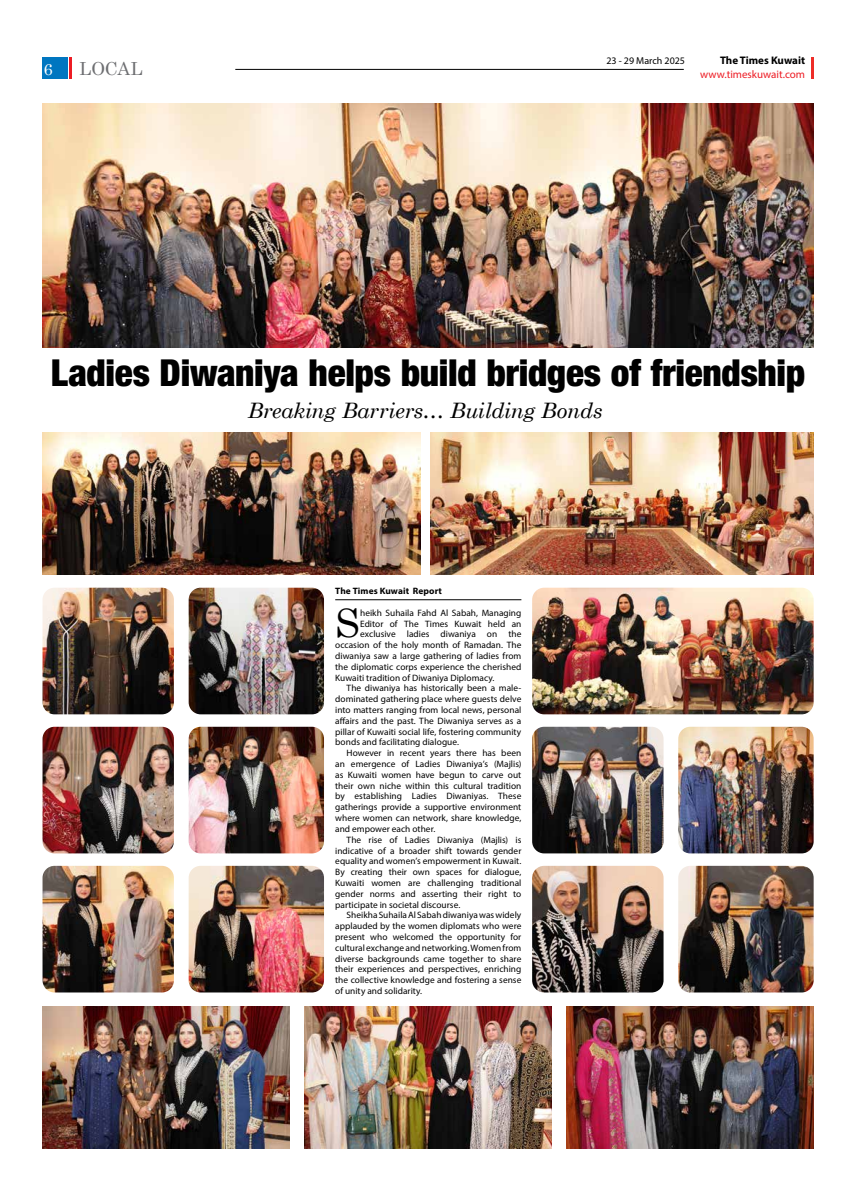
<style>
.page{position:relative;width:842px;height:1191px;background:#fff}
.page>*{position:absolute;margin:0;border:0;box-sizing:border-box;transform-origin:0 0}
.t1{font:39.2px "Century Schoolbook";color:#000}
.t2{font:900 condensed 37.2px "Helvetica Neue";letter-spacing:-.01em;color:#000}
.t3{font:italic 21.2px "Century Schoolbook";letter-spacing:-.01em;color:#000}
.t4{font:18px "Century Schoolbook";color:#6d6e71}
.t5{font:16px "Century Schoolbook";color:#fff}
.t6{font:11px "Myriad Pro";color:#ed1c24}
.t7{font:700 11px "Myriad Pro";color:#000}
.t8{font:10px "Myriad Pro";color:#000}
.t9{font:9.2px "Myriad Pro";letter-spacing:.005em;color:#000}
.t10{font:700 9.2px "Myriad Pro";letter-spacing:.01em;color:#000}
</style>
<div class="page">
<div style="left:43px;top:57px;width:25px;height:22px;background:#0076c0"></div>
<hr style="left:811px;top:57px;width:3px;height:22px;background:#ee2d28">
<hr style="left:69px;top:57px;width:3px;height:22px;background:#ed1c24">
<hr style="left:235px;top:69px;width:449px;height:1px;background:#000">
<img style="left:43px;top:103px;width:771px;height:244px">
<img style="left:431px;top:432px;width:383px;height:142px">
<img style="left:43px;top:1006px;width:246px;height:142px">
<img style="left:43px;top:432px;width:377px;height:142px">
<img style="left:305px;top:1006px;width:246px;height:142px">
<img style="left:567px;top:1006px;width:247px;height:142px">
<img style="left:189px;top:587px;width:135px;height:127px">
<img style="left:189px;top:726px;width:135px;height:127px">
<img style="left:678px;top:726px;width:136px;height:127px">
<img style="left:189px;top:866px;width:135px;height:126px">
<img style="left:678px;top:866px;width:136px;height:126px">
<img style="left:43px;top:587px;width:131px;height:127px">
<img style="left:532px;top:587px;width:282px;height:127px">
<img style="left:43px;top:726px;width:131px;height:127px">
<img style="left:532px;top:726px;width:131px;height:127px">
<img style="left:43px;top:866px;width:131px;height:126px">
<img style="left:532px;top:866px;width:131px;height:126px">
<hr style="left:335px;top:599px;width:186px;height:1px;background:#000">
<h3 class="t5" style="left:44px;top:59px;width:10px">6</h3>
<h3 class="t4" style="left:79px;top:57px;width:65px">LOCAL</h3>
<p class="t8" style="left:606px;top:55px;width:80px">23 - 29 March 2025</p>
<p class="t7" style="left:720px;top:53px;width:87px">The Times Kuwait</p>
<p class="t6" style="left:700px;top:68px;width:106px">www.timeskuwait.com</p>
<h2 class="t2" style="left:51px;top:350px;width:756px">Ladies Diwaniya helps build bridges of friendship</h2>
<h3 class="t3" style="left:248px;top:397px;width:357px">Breaking Barriers… Building Bonds</h3>
<p class="t10" style="left:335px;top:585px;width:108px">The Times Kuwait Report</p>
<h1 class="t1" style="left:335px;top:598px;width:26px">S</h1>
<p class="t9" style="left:360px;top:607px;width:163px">heikh Suhaila Fahd Al Sabah, Managing</p>
<p class="t9" style="left:360px;top:618px;width:163px">Editor of The Times Kuwait held an</p>
<p class="t9" style="left:360px;top:628px;width:163px">exclusive ladies diwaniya on the</p>
<p class="t9" style="left:335px;top:639px;width:188px">occasion of the holy month of Ramadan. The</p>
<p class="t9" style="left:335px;top:650px;width:188px">diwaniya saw a large gathering of ladies from</p>
<p class="t9" style="left:335px;top:661px;width:188px">the diplomatic corps experience the cherished</p>
<p class="t9" style="left:335px;top:672px;width:161px">Kuwaiti tradition of Diwaniya Diplomacy.</p>
<p class="t9" style="left:347px;top:682px;width:176px">The diwaniya has historically been a male-</p>
<p class="t9" style="left:335px;top:693px;width:188px">dominated gathering place where guests delve</p>
<p class="t9" style="left:335px;top:704px;width:188px">into matters ranging from local news, personal</p>
<p class="t9" style="left:335px;top:715px;width:188px">affairs and the past. The Diwaniya serves as a</p>
<p class="t9" style="left:335px;top:726px;width:188px">pillar of Kuwaiti social life, fostering community</p>
<p class="t9" style="left:335px;top:736px;width:125px">bonds and facilitating dialogue.</p>
<p class="t9" style="left:347px;top:747px;width:176px">However in recent years there has been</p>
<p class="t9" style="left:335px;top:758px;width:188px">an emergence of Ladies Diwaniya’s (Majlis)</p>
<p class="t9" style="left:335px;top:769px;width:188px">as Kuwaiti women have begun to carve out</p>
<p class="t9" style="left:335px;top:780px;width:188px">their own niche within this cultural tradition</p>
<p class="t9" style="left:335px;top:790px;width:188px">by establishing Ladies Diwaniyas. These</p>
<p class="t9" style="left:335px;top:801px;width:188px">gatherings provide a supportive environment</p>
<p class="t9" style="left:335px;top:812px;width:188px">where women can network, share knowledge,</p>
<p class="t9" style="left:335px;top:823px;width:102px">and empower each other.</p>
<p class="t9" style="left:347px;top:834px;width:176px">The rise of Ladies Diwaniya (Majlis) is</p>
<p class="t9" style="left:335px;top:844px;width:188px">indicative of a broader shift towards gender</p>
<p class="t9" style="left:335px;top:855px;width:188px">equality and women’s empowerment in Kuwait.</p>
<p class="t9" style="left:335px;top:866px;width:188px">By creating their own spaces for dialogue,</p>
<p class="t9" style="left:335px;top:877px;width:188px">Kuwaiti women are challenging traditional</p>
<p class="t9" style="left:335px;top:888px;width:188px">gender norms and asserting their right to</p>
<p class="t9" style="left:335px;top:898px;width:127px">participate in societal discourse.</p>
<p class="t9" style="left:347px;top:909px;width:176px">Sheikha Suhaila Al Sabah diwaniya was widely</p>
<p class="t9" style="left:335px;top:920px;width:188px">applauded by the women diplomats who were</p>
<p class="t9" style="left:335px;top:931px;width:188px">present who welcomed the opportunity for</p>
<p class="t9" style="left:335px;top:942px;width:188px">cultural exchange and networking. Women from</p>
<p class="t9" style="left:335px;top:952px;width:188px">diverse backgrounds came together to share</p>
<p class="t9" style="left:335px;top:963px;width:188px">their experiences and perspectives, enriching</p>
<p class="t9" style="left:335px;top:974px;width:188px">the collective knowledge and fostering a sense</p>
<p class="t9" style="left:335px;top:985px;width:89px">of unity and solidarity.</p>
</div>
